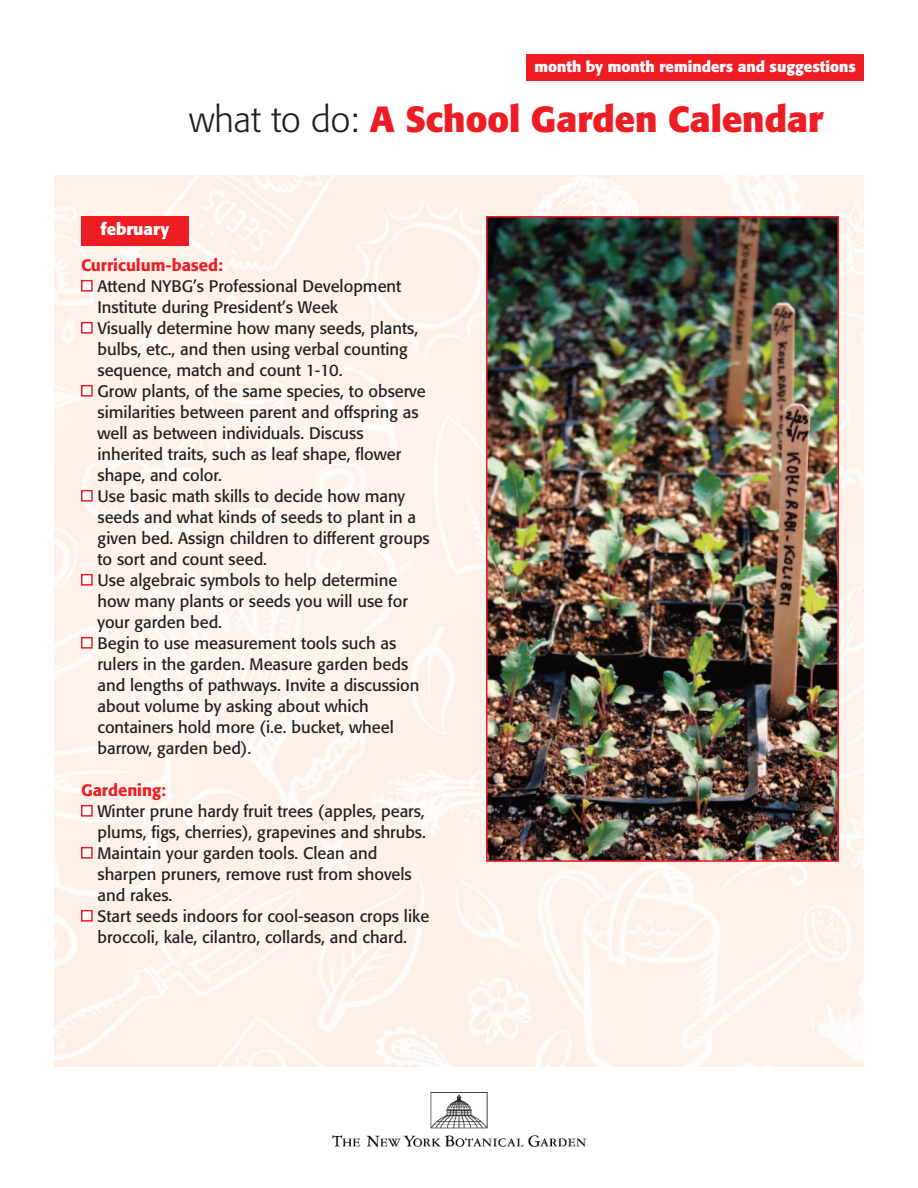
<style>
.page{position:relative;width:918px;height:1188px;background:#fff}
.page>*{position:absolute;margin:0;border:0;box-sizing:border-box;transform-origin:0 0}
.t1{font:700 36px "Formata";color:#ee1d23}
.t2{font:16.5px/21px "Formata";color:#231f20}
.t3{font:500 16.5px "Formata";color:#ee1d23}
.t4{font:700 16.5px "Formata";color:#fff}
.t5{font:700 15px "Formata";color:#fff}
.s1{font-weight:300;color:#231f20}
</style>
<div class="page">
<img style="left:54px;top:176px;width:810px;height:891px">
<div style="left:526px;top:54px;width:338px;height:27px;background:#ee1d23"></div>
<div style="left:81px;top:216px;width:108px;height:30px;background:#ee1d23"></div>
<div style="left:83px;top:281px;width:8px;height:9px;background:#fff"></div>
<div style="left:81px;top:280px;width:12px;height:12px;border:2px solid #ee1d23"></div>
<div style="left:83px;top:806px;width:8px;height:9px;background:#fff"></div>
<div style="left:81px;top:805px;width:12px;height:12px;border:2px solid #ee1d23"></div>
<div style="left:83px;top:323px;width:8px;height:9px;background:#fff"></div>
<div style="left:81px;top:322px;width:12px;height:12px;border:2px solid #ee1d23"></div>
<div style="left:83px;top:386px;width:8px;height:9px;background:#fff"></div>
<div style="left:81px;top:385px;width:12px;height:12px;border:2px solid #ee1d23"></div>
<div style="left:83px;top:491px;width:8px;height:9px;background:#fff"></div>
<div style="left:81px;top:490px;width:12px;height:12px;border:2px solid #ee1d23"></div>
<div style="left:83px;top:575px;width:8px;height:9px;background:#fff"></div>
<div style="left:81px;top:574px;width:12px;height:12px;border:2px solid #ee1d23"></div>
<div style="left:83px;top:638px;width:8px;height:9px;background:#fff"></div>
<div style="left:81px;top:637px;width:12px;height:12px;border:2px solid #ee1d23"></div>
<div style="left:83px;top:848px;width:8px;height:9px;background:#fff"></div>
<div style="left:81px;top:847px;width:12px;height:12px;border:2px solid #ee1d23"></div>
<div style="left:83px;top:911px;width:8px;height:9px;background:#fff"></div>
<div style="left:81px;top:910px;width:12px;height:12px;border:2px solid #ee1d23"></div>
<img style="left:333px;top:1093px;width:252px;height:54px">
<img style="left:489px;top:219px;width:347px;height:640px">
<div style="left:486px;top:216px;width:353px;height:646px;border:2px solid #ee1d23"></div>
<p class="t5" style="left:534px;top:57px;width:323px">month by month reminders and suggestions</p>
<h1 class="t1" style="left:189px;top:96px;width:636px"><span class="s1">what to do:</span> A School Garden Calendar</h1>
<p class="t4" style="left:101px;top:219px;width:70px">february</p>
<p class="t3" style="left:81px;top:255px;width:143px">Curriculum-based:</p>
<p class="t2" style="left:98px;top:275px;width:334px">Attend NYBG’s Professional Development Institute during President’s Week<br>Visually determine how many seeds, plants, bulbs, etc., and then using verbal counting sequence, match and count 1-10.<br>Grow plants, of the same species, to observe similarities between parent and offspring as well as between individuals. Discuss inherited traits, such as leaf shape, flower shape, and color.<br>Use basic math skills to decide how many seeds and what kinds of seeds to plant in a given bed. Assign children to different groups to sort and count seed.<br>Use algebraic symbols to help determine how many plants or seeds you will use for your garden bed.<br>Begin to use measurement tools such as rulers in the garden. Measure garden beds and lengths of pathways. Invite a discussion about volume by asking about which containers hold more (i.e. bucket, wheel barrow, garden bed).</p>
<p class="t3" style="left:81px;top:780px;width:86px">Gardening:</p>
<p class="t2" style="left:98px;top:800px;width:333px">Winter prune hardy fruit trees (apples, pears, plums, figs, cherries), grapevines and shrubs.<br>Maintain your garden tools. Clean and sharpen pruners, remove rust from shovels and rakes.<br>Start seeds indoors for cool-season crops like broccoli, kale, cilantro, collards, and chard.</p>
</div>
